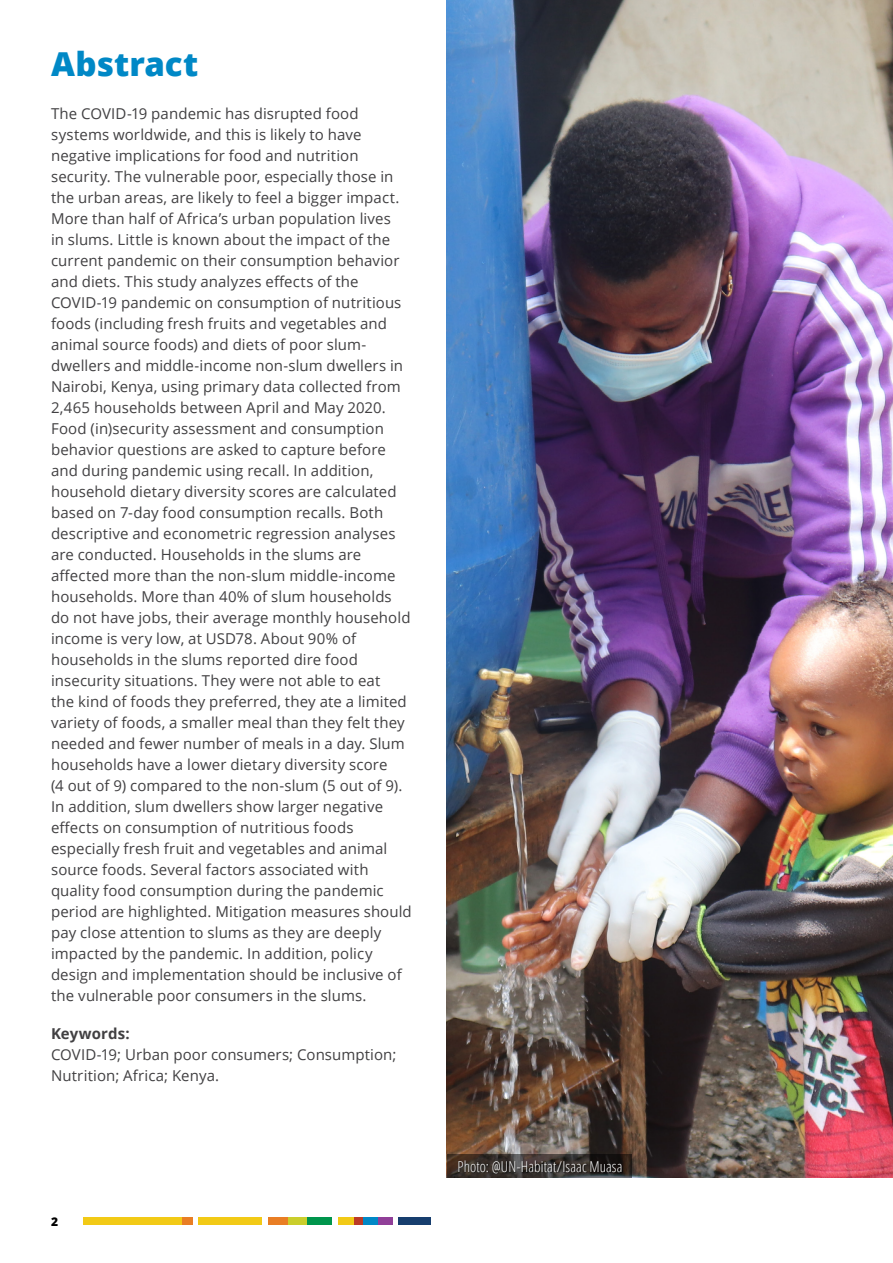
<style>
.page{position:relative;width:893px;height:1263px;background:#fff}
.page>*{position:absolute;margin:0;border:0;box-sizing:border-box;transform-origin:0 0}
.t1{font:800 33px "Open Sans";color:#0088c6}
.t2{font:15px/21px "Open Sans";letter-spacing:.005em;color:#414042}
.t3{font:300 15px "Open Sans Condensed";letter-spacing:.005em;color:#fff}
.t4{font:700 15px "Open Sans";letter-spacing:.005em;color:#414042}
.t5{font:800 12px "Open Sans";color:#000}
</style>
<div class="page">
<div style="left:83px;top:1217px;width:99px;height:8px;background:#f2ca16"></div>
<div style="left:198px;top:1217px;width:64px;height:8px;background:#f2ca16"></div>
<div style="left:399px;top:1217px;width:32px;height:8px;background:#173e6e"></div>
<div style="left:378px;top:1217px;width:14px;height:8px;background:#903f98"></div>
<div style="left:307px;top:1217px;width:25px;height:8px;background:#00954c"></div>
<div style="left:362px;top:1217px;width:16px;height:8px;background:#0088c6"></div>
<div style="left:338px;top:1217px;width:16px;height:8px;background:#f2ca16"></div>
<div style="left:354px;top:1217px;width:8px;height:8px;background:#bb3a26"></div>
<div style="left:287px;top:1217px;width:20px;height:8px;background:#cace2c"></div>
<div style="left:182px;top:1217px;width:10px;height:8px;background:#e97e24"></div>
<div style="left:268px;top:1217px;width:19px;height:8px;background:#e97e24"></div>
<img style="left:446px;top:0;width:447px;height:1178px">
<svg style="left:447px;top:1154px;width:184px;height:24px;background:#39322d"></svg>
<div style="left:459px;top:1161px;width:164px;height:13px;background:#000;opacity:.75"></div>
<h1 class="t1" style="left:51px;top:39px;width:149px">Abstract</h1>
<p class="t2" style="left:51px;top:102px;width:362px">The COVID-19 pandemic has disrupted food systems worldwide, and this is likely to have negative implications for food and nutrition security. The vulnerable poor, especially those in the urban areas, are likely to feel a bigger impact.<br>More than half of Africa’s urban population lives<br>in slums. Little is known about the impact of the current pandemic on their consumption behavior and diets. This study analyzes effects of the COVID-19 pandemic on consumption of nutritious foods (including fresh fruits and vegetables and animal source foods) and diets of poor slum&shy;dwellers and middle-income non-slum dwellers in Nairobi, Kenya, using primary data collected from 2,465 households between April and May 2020.<br>Food (in)security assessment and consumption behavior questions are asked to capture before and during pandemic using recall. In addition, household dietary diversity scores are calculated based on 7-day food consumption recalls. Both descriptive and econometric regression analyses are conducted. Households in the slums are affected more than the non-slum middle-income households. More than 40% of slum households do not have jobs, their average monthly household income is very low, at USD78. About 90% of households in the slums reported dire food insecurity situations. They were not able to eat<br>the kind of foods they preferred, they ate a limited variety of foods, a smaller meal than they felt they needed and fewer number of meals in a day. Slum households have a lower dietary diversity score<br>(4 out of 9) compared to the non-slum (5 out of 9).<br>In addition, slum dwellers show larger negative effects on consumption of nutritious foods especially fresh fruit and vegetables and animal source foods. Several factors associated with quality food consumption during the pandemic period are highlighted. Mitigation measures should pay close attention to slums as they are deeply impacted by the pandemic. In addition, policy design and implementation should be inclusive of the vulnerable poor consumers in the slums.</p>
<p class="t4" style="left:51px;top:1023px;width:80px">Keywords:</p>
<p class="t2" style="left:51px;top:1043px;width:347px">COVID-19; Urban poor consumers; Consumption;<br>Nutrition; Africa; Kenya.</p>
<p class="t5" style="left:51px;top:1212px;width:9px">2</p>
<p class="t3" style="left:458px;top:1156px;width:166px">Photo: @UN-Habitat/Isaac Muasa</p>
</div>
